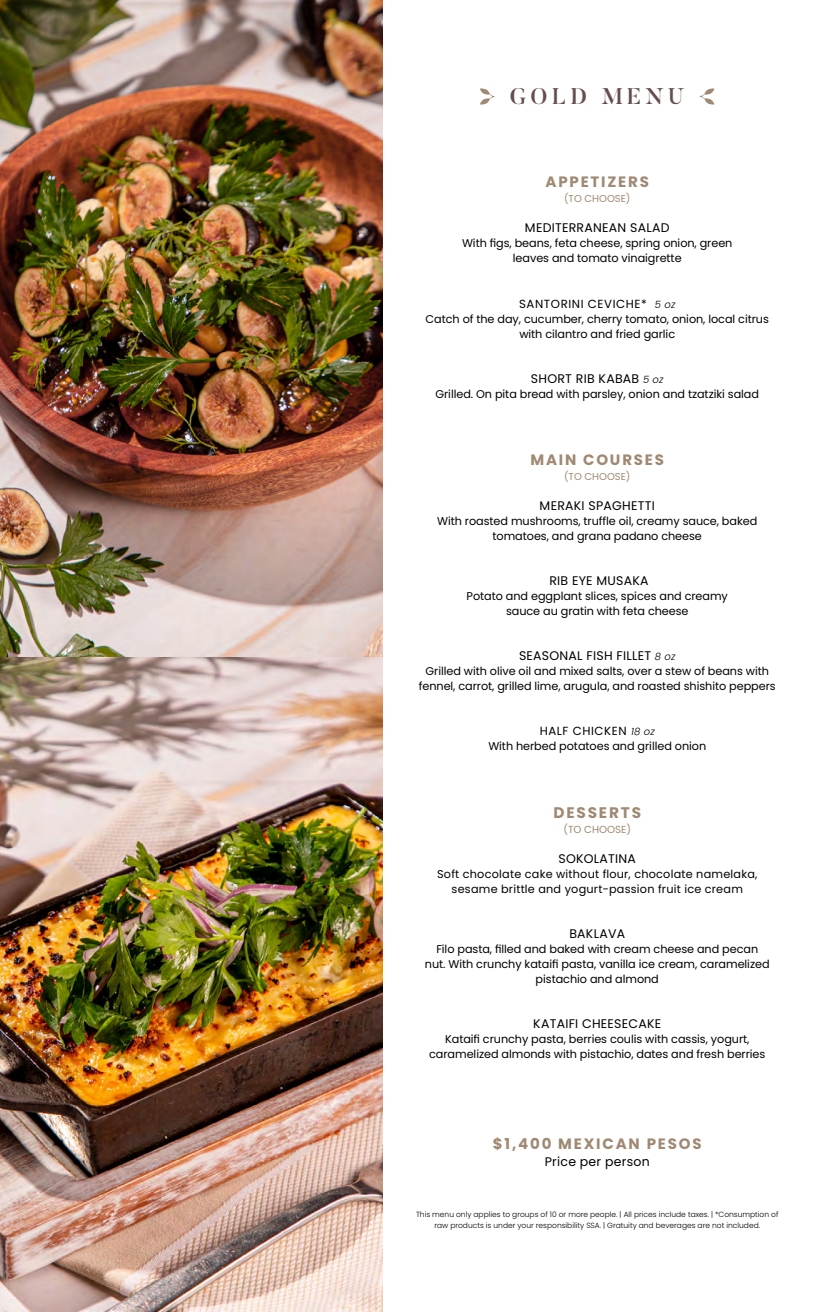
<style>
.page{position:relative;width:815px;height:1312px;background:#fff}
.page>*{position:absolute;margin:0;border:0;box-sizing:border-box;transform-origin:0 0}
.t1{font:500 22.5px "Butler";letter-spacing:.19em;color:#644d4c}
.t2{font:700 15.25px "Poppins";letter-spacing:.12em;color:#a08973}
.t3{font:700 15px "Poppins";letter-spacing:.12em;color:#a08973}
.t4{font:12.5px "Poppins";letter-spacing:.02em;color:#000}
.t5{font:11.75px "Poppins";letter-spacing:.05em;color:#000}
.t6{font:11.25px/15px "Poppins";letter-spacing:-.005em;color:#000;text-align:center}
.t7{font:11.25px/15px "Poppins";letter-spacing:.02em;color:#000;text-align:center}
.t8{font:10.25px "Poppins";color:#a08973}
.t9{font:10px "Poppins";color:#a08973}
.t10{font:300 7.5px/11.2px "Poppins";color:#000;text-align:center}
.s1{font-weight:300;font-style:italic;font-size:10px}
</style>
<div class="page">
<img style="left:0;top:656px;width:383px;height:654px">
<img style="left:0;top:0;width:383px;height:656px">
<svg style="left:480px;top:88px;width:14px;height:17px"></svg>
<svg style="left:700px;top:88px;width:14px;height:17px"></svg>
<h1 class="t1" style="left:510px;top:81px;width:176px">GOLD MENU</h1>
<h3 class="t3" style="left:546px;top:173px;width:105px">APPETIZERS</h3>
<p class="t9" style="left:564px;top:193px;width:68px">(TO CHOOSE)</p>
<p class="t4" style="left:525px;top:221px;width:146px">MEDITERRANEAN SALAD</p>
<p class="t6" style="left:462px;top:236px;width:272px">With figs, beans, feta cheese, spring onion, green leaves and tomato vinaigrette</p>
<p class="t5" style="left:519px;top:296px;width:158px">SANTORINI CEVICHE* <span class="s1">5 oz</span></p>
<p class="t6" style="left:426px;top:311px;width:345px">Catch of the day, cucumber, cherry tomato, onion, local citrus with cilantro and fried garlic</p>
<p class="t4" style="left:531px;top:371px;width:134px">SHORT RIB KABAB <span class="s1">5 oz</span></p>
<p class="t6" style="left:435px;top:386px;width:325px">Grilled. On pita bread with parsley, onion and tzatziki salad</p>
<h3 class="t3" style="left:530px;top:451px;width:135px">MAIN COURSES</h3>
<p class="t9" style="left:564px;top:470px;width:68px">(TO CHOOSE)</p>
<p class="t4" style="left:540px;top:498px;width:117px">MERAKI SPAGHETTI</p>
<p class="t6" style="left:437px;top:513px;width:322px">With roasted mushrooms, truffle oil, creamy sauce, baked tomatoes, and grana padano cheese</p>
<p class="t4" style="left:549px;top:573px;width:101px">RIB EYE MUSAKA</p>
<p class="t6" style="left:467px;top:588px;width:263px">Potato and eggplant slices, spices and creamy sauce au gratin with feta cheese</p>
<p class="t4" style="left:519px;top:648px;width:158px">SEASONAL FISH FILLET <span class="s1">8 oz</span></p>
<p class="t6" style="left:419px;top:663px;width:358px">Grilled with olive oil and mixed salts, over a stew of beans with fennel, carrot, grilled lime, arugula, and roasted shishito peppers</p>
<p class="t5" style="left:540px;top:724px;width:117px">HALF CHICKEN <span class="s1">18 oz</span></p>
<p class="t6" style="left:488px;top:738px;width:219px">With herbed potatoes and grilled onion</p>
<h2 class="t2" style="left:553px;top:803px;width:89px">DESSERTS</h2>
<p class="t8" style="left:563px;top:823px;width:69px">(TO CHOOSE)</p>
<p class="t4" style="left:558px;top:851px;width:79px">SOKOLATINA</p>
<p class="t7" style="left:437px;top:866px;width:322px">Soft chocolate cake without flour, chocolate namelaka, sesame brittle and yogurt-passion fruit ice cream</p>
<p class="t4" style="left:569px;top:926px;width:57px">BAKLAVA</p>
<p class="t6" style="left:425px;top:941px;width:346px">Filo pasta, filled and baked with cream cheese and pecan nut. With crunchy kataifi pasta, vanilla ice cream, caramelized pistachio and almond</p>
<p class="t4" style="left:533px;top:1016px;width:129px">KATAIFI CHEESECAKE</p>
<p class="t6" style="left:429px;top:1031px;width:338px">Kataifi crunchy pasta, berries coulis with cassis, yogurt, caramelized almonds with pistachio, dates and fresh berries</p>
<h3 class="t3" style="left:493px;top:1135px;width:210px">$1,400 MEXICAN PESOS</h3>
<p class="t4" style="left:545px;top:1153px;width:106px">Price per person</p>
<p class="t10" style="left:416px;top:1208px;width:364px">This menu only applies to groups of 10 or more people. | All prices include taxes. | *Consumption of raw products is under your responsibility SSA. | Gratuity and beverages are not included.</p>
</div>
